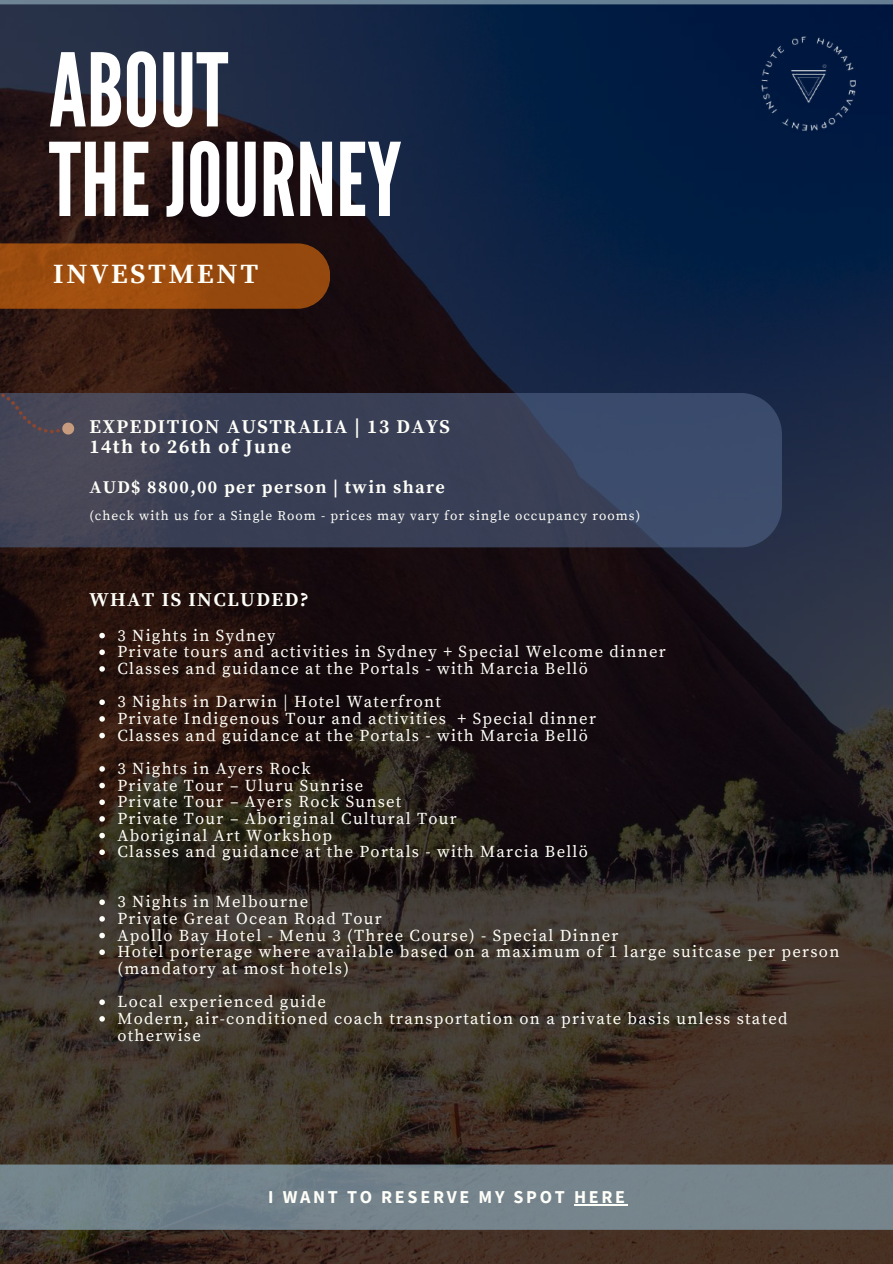
<style>
.page{position:relative;width:893px;height:1264px;background:#fff}
.page>*{position:absolute;margin:0;border:0;box-sizing:border-box;transform-origin:0 0}
.t1{font:101.1px/89.6px "League Gothic";color:#fff}
.t2{font:700 27.75px "Source Serif Pro";letter-spacing:.1em;color:#fffff9}
.t3{font:700 19.5px/20px "Source Serif Pro";letter-spacing:.075em;color:#fffff9}
.t4{font:700 18.15px "Source Sans Pro";letter-spacing:.15em;color:#fffff9}
.t5{font:700 17.85px "Source Serif Pro";letter-spacing:.075em;color:#fffff9}
.t6{font:16.5px/16.6px "Source Serif Pro";letter-spacing:.075em;color:#fffff9}
.t7{font:13.35px "Source Serif Pro";letter-spacing:.075em;color:#fffff9}
</style>
<div class="page">
<img style="left:0;top:4px;width:892px;height:1259px">
<div style="left:0;top:243px;width:330px;height:66px;background:#9a4b0e"></div>
<svg style="left:0;top:393px;width:781px;height:154px;background:#3c435b"></svg>
<div style="left:62px;top:422px;width:12px;height:12px;background:#c79b7e;border-radius:50%"></div>
<svg style="left:0;top:388px;width:60px;height:45px;background:#46404d"></svg>
<svg style="left:99px;top:633px;width:6px;height:5px"></svg>
<svg style="left:99px;top:649px;width:6px;height:6px"></svg>
<svg style="left:99px;top:666px;width:6px;height:5px"></svg>
<svg style="left:99px;top:699px;width:6px;height:6px"></svg>
<svg style="left:99px;top:716px;width:6px;height:5px"></svg>
<svg style="left:99px;top:732px;width:6px;height:6px"></svg>
<svg style="left:99px;top:766px;width:6px;height:5px"></svg>
<svg style="left:99px;top:782px;width:6px;height:6px"></svg>
<svg style="left:99px;top:799px;width:6px;height:6px"></svg>
<svg style="left:99px;top:816px;width:6px;height:5px"></svg>
<svg style="left:99px;top:832px;width:6px;height:6px"></svg>
<svg style="left:99px;top:849px;width:6px;height:6px"></svg>
<svg style="left:99px;top:899px;width:6px;height:6px"></svg>
<svg style="left:99px;top:916px;width:6px;height:5px"></svg>
<svg style="left:99px;top:932px;width:6px;height:6px"></svg>
<svg style="left:99px;top:949px;width:6px;height:6px"></svg>
<svg style="left:99px;top:999px;width:6px;height:5px"></svg>
<svg style="left:99px;top:1016px;width:6px;height:5px"></svg>
<img style="left:755px;top:36px;width:106px;height:95px">
<hr style="left:0;top:0;width:892px;height:4px;background:#688194">
<svg style="left:0;top:1164px;width:892px;height:65px;background:#73828a"></svg>
<hr style="left:574px;top:1203px;width:54px;height:1px;background:#fffff9">
<h1 class="t1" style="left:49px;top:48px;width:354px">ABOUT<br>THE JOURNEY</h1>
<h2 class="t2" style="left:53px;top:257px;width:207px">INVESTMENT</h2>
<p class="t3" style="left:89px;top:417px;width:362px">EXPEDITION AUSTRALIA | 13 DAYS<br>14th to 26th of June</p>
<p class="t5" style="left:89px;top:476px;width:357px">AUD$ 8800,00 per person | twin share</p>
<p class="t7" style="left:89px;top:507px;width:552px">(check with us for a Single Room - prices may vary for single occupancy rooms)</p>
<p class="t3" style="left:89px;top:590px;width:221px">WHAT IS INCLUDED?</p>
<p class="t6" style="left:117px;top:627px;width:550px">3 Nights in Sydney<br>Private tours and activities in Sydney + Special Welcome dinner<br>Classes and guidance at the Portals - with Marcia Bellö</p>
<p class="t6" style="left:117px;top:694px;width:480px">3 Nights in Darwin | Hotel Waterfront<br>Private Indigenous Tour and activities + Special dinner<br>Classes and guidance at the Portals - with Marcia Bellö</p>
<p class="t6" style="left:117px;top:760px;width:472px">3 Nights in Ayers Rock<br>Private Tour – Uluru Sunrise<br>Private Tour – Ayers Rock Sunset<br>Private Tour – Aboriginal Cultural Tour<br>Aboriginal Art Workshop<br>Classes and guidance at the Portals - with Marcia Bellö</p>
<p class="t6" style="left:117px;top:894px;width:723px">3 Nights in Melbourne<br>Private Great Ocean Road Tour<br>Apollo Bay Hotel - Menu 3 (Three Course) - Special Dinner<br>Hotel porterage where available based on a maximum of 1 large suitcase per person (mandatory at most hotels)</p>
<p class="t6" style="left:117px;top:994px;width:671px">Local experienced guide<br>Modern, air-conditioned coach transportation on a private basis unless stated otherwise</p>
<p class="t4" style="left:268px;top:1184px;width:358px">I WANT TO RESERVE MY SPOT HERE</p>
</div>
